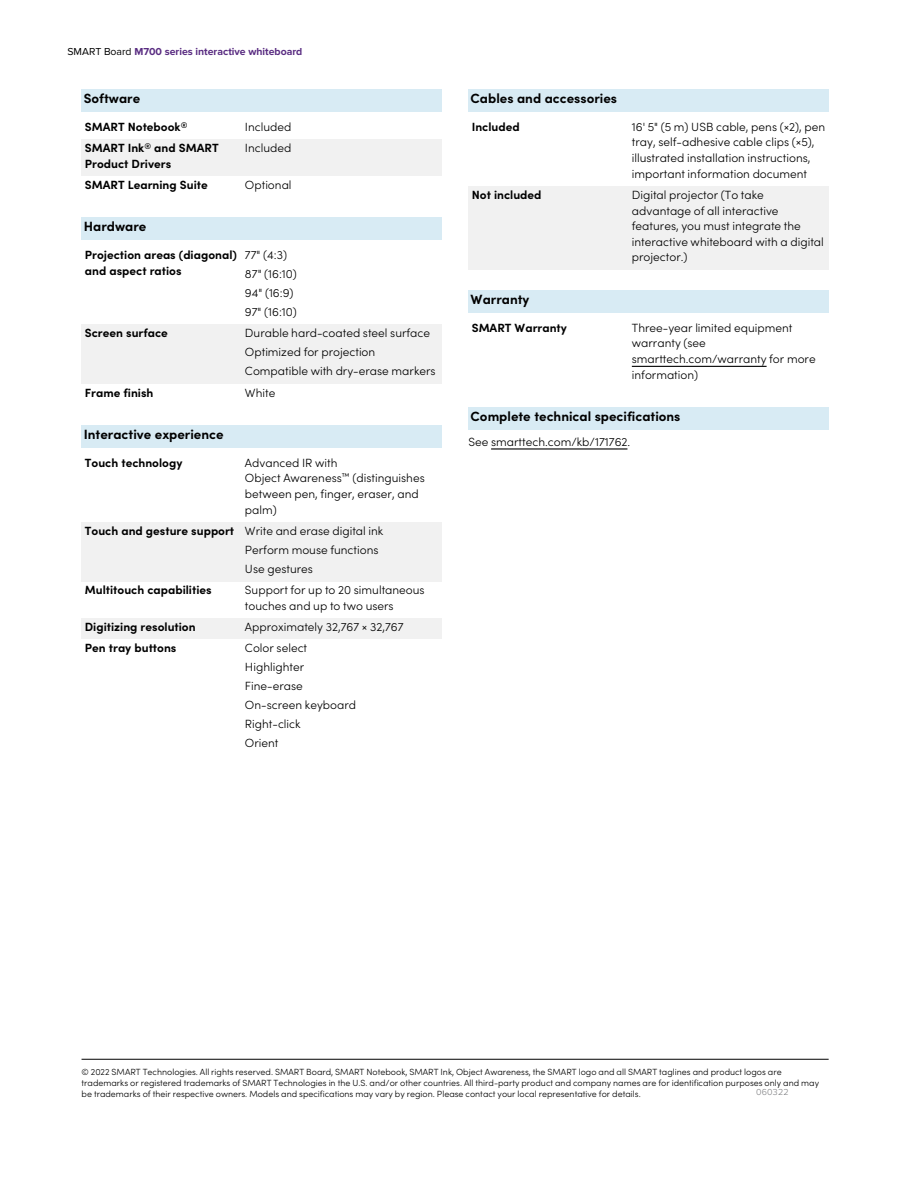
<style>
.page{position:relative;width:918px;height:1188px;background:#fff}
.page>*{position:absolute;margin:0;border:0;box-sizing:border-box;transform-origin:0 0}
.t1{font:700 13.35px "Sofia Pro";color:#000}
.t2{font:300 11.85px/15.6px "Sofia Pro";color:#000}
.t3{font:700 11.85px/15.6px "Sofia Pro";color:#000}
.t4{font:700 10.5px "Proxima Nova";color:#5a2d82}
.t5{font:300 9px/11.1px "Sofia Pro";color:#000}
.t6{font:300 9px "Proxima Nova";letter-spacing:.02em;color:#77787b}
.s1{font-weight:400;color:#000}
.s2{font-weight:700}
</style>
<div class="page">
<div style="left:82px;top:89px;width:360px;height:23px;background:#d8ebf4"></div>
<div style="left:82px;top:140px;width:160px;height:36px;background:#f1f1f1"></div>
<div style="left:242px;top:140px;width:200px;height:36px;background:#f1f1f1"></div>
<div style="left:82px;top:218px;width:360px;height:22px;background:#d8ebf4"></div>
<div style="left:82px;top:325px;width:160px;height:59px;background:#f1f1f1"></div>
<div style="left:242px;top:325px;width:200px;height:59px;background:#f1f1f1"></div>
<div style="left:82px;top:425px;width:360px;height:23px;background:#d8ebf4"></div>
<div style="left:82px;top:522px;width:160px;height:60px;background:#f1f1f1"></div>
<div style="left:242px;top:522px;width:200px;height:60px;background:#f1f1f1"></div>
<div style="left:82px;top:618px;width:160px;height:22px;background:#f1f1f1"></div>
<div style="left:242px;top:618px;width:200px;height:22px;background:#f1f1f1"></div>
<div style="left:468px;top:89px;width:361px;height:23px;background:#d8ebf4"></div>
<div style="left:468px;top:186px;width:161px;height:84px;background:#f1f1f1"></div>
<div style="left:629px;top:186px;width:200px;height:84px;background:#f1f1f1"></div>
<div style="left:468px;top:290px;width:361px;height:23px;background:#d8ebf4"></div>
<hr style="left:632px;top:366px;width:135px;height:1px;background:#000">
<div style="left:468px;top:408px;width:361px;height:22px;background:#d8ebf4"></div>
<hr style="left:491px;top:448px;width:136px;height:2px;background:#000">
<hr style="left:82px;top:1059px;width:747px;height:1px;background:#000">
<p class="t4" style="left:68px;top:46px;width:236px"><span class="s1">SMART Board</span> M700 series interactive whiteboard</p>
<p class="t1" style="left:84px;top:88px;width:58px">Software</p>
<p class="t3" style="left:85px;top:118px;width:104px">SMART Notebook<sup>®</sup></p>
<p class="t2" style="left:245px;top:118px;width:48px">Included</p>
<p class="t3" style="left:85px;top:139px;width:135px">SMART Ink<sup>®</sup> and SMART<br>Product Drivers</p>
<p class="t2" style="left:245px;top:139px;width:48px">Included</p>
<p class="t3" style="left:85px;top:176px;width:124px">SMART Learning Suite</p>
<p class="t2" style="left:245px;top:176px;width:48px">Optional</p>
<p class="t1" style="left:84px;top:216px;width:64px">Hardware</p>
<p class="t3" style="left:85px;top:246px;width:154px">Projection areas (diagonal) and aspect ratios</p>
<p class="t2" style="left:245px;top:245px;width:53px;line-height:19px">77" (4:3)<br>87" (16:10)<br>94" (16:9)<br>97" (16:10)</p>
<p class="t3" style="left:85px;top:325px;width:85px">Screen surface</p>
<p class="t2" style="left:245px;top:323px;width:192px;line-height:19px">Durable hard-coated steel surface<br>Optimized for projection<br>Compatible with dry-erase markers</p>
<p class="t3" style="left:85px;top:384px;width:70px">Frame finish</p>
<p class="t2" style="left:245px;top:384px;width:32px">White</p>
<p class="t1" style="left:84px;top:424px;width:141px">Interactive experience</p>
<p class="t3" style="left:85px;top:454px;width:99px">Touch technology</p>
<p class="t2" style="left:245px;top:454px;width:181px">Advanced IR with<br>Object Awareness<sup>™</sup> (distinguishes between pen, finger, eraser, and palm)</p>
<p class="t2" style="left:245px;top:521px;width:140px;line-height:19px;text-indent:-160px"><span class="s2">Touch and gesture support</span> Write and erase digital ink<br>Perform mouse functions<br>Use gestures</p>
<p class="t3" style="left:85px;top:581px;width:128px">Multitouch capabilities</p>
<p class="t2" style="left:245px;top:581px;width:181px">Support for up to 20 simultaneous touches and up to two users</p>
<p class="t3" style="left:85px;top:618px;width:112px">Digitizing resolution</p>
<p class="t2" style="left:245px;top:618px;width:160px">Approximately 32,767 × 32,767</p>
<p class="t3" style="left:85px;top:639px;width:93px">Pen tray buttons</p>
<p class="t2" style="left:245px;top:638px;width:113px;line-height:19px">Color select<br>Highlighter<br>Fine-erase<br>On-screen keyboard<br>Right-click<br>Orient</p>
<p class="t1" style="left:471px;top:88px;width:148px">Cables and accessories</p>
<p class="t3" style="left:472px;top:118px;width:49px">Included</p>
<p class="t2" style="left:632px;top:118px;width:195px">16' 5" (5 m) USB cable, pens (×2), pen tray, self-adhesive cable clips (×5), illustrated installation instructions, important information document</p>
<p class="t3" style="left:472px;top:186px;width:71px">Not included</p>
<p class="t2" style="left:632px;top:186px;width:194px">Digital projector (To take advantage of all interactive features, you must integrate the interactive whiteboard with a digital projector.)</p>
<p class="t1" style="left:471px;top:289px;width:60px">Warranty</p>
<p class="t3" style="left:472px;top:319px;width:97px">SMART Warranty</p>
<p class="t2" style="left:632px;top:319px;width:185px">Three-year limited equipment warranty (see smarttech.com/warranty for more information)</p>
<p class="t1" style="left:471px;top:406px;width:211px">Complete technical specifications</p>
<p class="t2" style="left:468px;top:433px;width:163px">See smarttech.com/kb/171762.</p>
<p class="t5" style="left:82px;top:1065px;width:739px">© 2022 SMART Technologies. All rights reserved. SMART Board, SMART Notebook, SMART Ink, Object Awareness, the SMART logo and all SMART taglines and product logos are trademarks or registered trademarks of SMART Technologies in the U.S. and/or other countries. All third-party product and company names are for identification purposes only and may be trademarks of their respective owners. Models and specifications may vary by region. Please contact your local representative for details.</p>
<p class="t6" style="left:756px;top:1087px;width:34px">060322</p>
</div>
